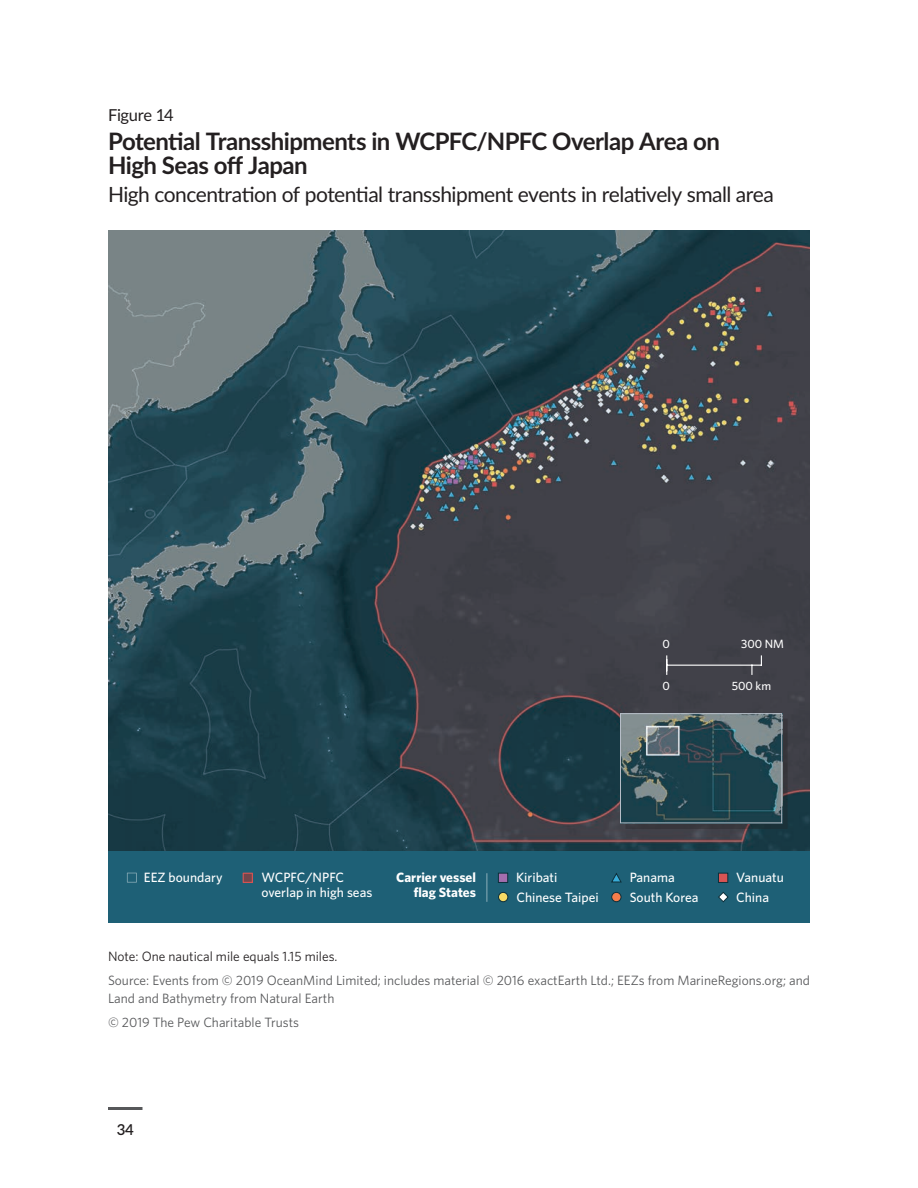
<style>
.page{position:relative;width:918px;height:1188px;background:#fff}
.page>*{position:absolute;margin:0;border:0;box-sizing:border-box;transform-origin:0 0}
.HED{font:700 24px/24px "Lato";letter-spacing:-.025em;color:#231f20}
.DEK{font:21px "Lato";letter-spacing:-.025em;color:#231f20}
.Figure{font:16.5px "Lato";letter-spacing:-.02em;color:#231f20}
.t1{font:600 15px "Lato";color:#231f20}
.Source{font:13.5px/18px "Whitney";color:#57585a}
.Body{font:500 13.5px/15px "Whitney";color:#fff}
.Source-2{font:13.5px "Whitney";color:#231f20}
.Body-2{font:700 13.5px "Whitney";color:#fff}
.Body-3{font:500 12px "Whitney";color:#fff}
</style>
<div class="page">
<hr style="left:108px;top:1107px;width:34px;height:3px;background:#57585a">
<img style="left:108px;top:230px;width:702px;height:621px">
<div style="left:625px;top:719px;width:163px;height:110px;background:#231f20;opacity:.3"></div>
<img style="left:622px;top:715px;width:158px;height:106px">
<div style="left:620px;top:713px;width:162px;height:110px;border:1px solid #b6bdc7"></div>
<hr style="left:667px;top:665px;width:94px;height:1px;background:#fff">
<svg style="left:751px;top:666px;width:2px;height:8px"></svg>
<svg style="left:666px;top:656px;width:1px;height:18px"></svg>
<div style="left:108px;top:851px;width:702px;height:71px;background:#1e6076"></div>
<svg style="left:127px;top:873px;width:10px;height:10px"></svg>
<div style="left:498px;top:873px;width:10px;height:10px;background:#a36eae;border:1px solid #0d303b"></div>
<svg style="left:611px;top:873px;width:11px;height:10px"></svg>
<div style="left:718px;top:873px;width:10px;height:10px;background:#d85454;border:1px solid #0d303b"></div>
<div style="left:499px;top:892px;width:9px;height:10px;background:#f6da65;border-radius:50%"></div>
<div style="left:498px;top:892px;width:10px;height:10px;border:1px solid #0d303b;border-radius:50%"></div>
<div style="left:612px;top:892px;width:9px;height:10px;background:#f47d4b;border-radius:50%"></div>
<div style="left:612px;top:892px;width:9px;height:10px;border:1px solid #0d303b;border-radius:50%"></div>
<svg style="left:718px;top:892px;width:10px;height:10px"></svg>
<svg style="left:487px;top:873px;width:1px;height:29px"></svg>
<svg style="left:243px;top:873px;width:10px;height:10px"></svg>
<p class="Figure" style="left:108px;top:103px;width:67px">Figure 14</p>
<p class="HED" style="left:108px;top:128px;width:614px">Potential Transshipments in WCPFC/NPFC Overlap Area on<br>High Seas off Japan</p>
<p class="DEK" style="left:108px;top:180px;width:668px">High concentration of potential transshipment events in relatively small area</p>
<p class="Body-3" style="left:662px;top:636px;width:9px">0</p>
<p class="Body-3" style="left:741px;top:636px;width:44px">300 NM</p>
<p class="Body-3" style="left:662px;top:678px;width:9px">0</p>
<p class="Body-3" style="left:732px;top:678px;width:41px">500 km</p>
<p class="Body" style="left:144px;top:870px;width:80px">EEZ boundary</p>
<p class="Body" style="left:261px;top:870px;width:112px">WCPFC/NPFC overlap in high seas</p>
<p class="Body-2" style="left:396px;top:869px;width:81px">Carrier vessel</p>
<p class="Body" style="left:516px;top:870px;width:43px">Kiribati</p>
<p class="Body-2" style="left:414px;top:884px;width:64px">flag States</p>
<p class="Body" style="left:630px;top:870px;width:47px">Panama</p>
<p class="Body" style="left:736px;top:870px;width:49px">Vanuatu</p>
<p class="Body" style="left:517px;top:889px;width:84px">Chinese Taipei</p>
<p class="Body" style="left:630px;top:889px;width:70px">South Korea</p>
<p class="Body" style="left:736px;top:889px;width:34px">China</p>
<p class="Source-2" style="left:108px;top:947px;width:231px">Note: One nautical mile equals 1.15 miles.</p>
<p class="Source" style="left:108px;top:971px;width:703px">Source: Events from © 2019 OceanMind Limited; includes material © 2016 exactEarth Ltd.; EEZs from MarineRegions.org; and<br>Land and Bathymetry from Natural Earth</p>
<p class="Source" style="left:108px;top:1013px;width:193px">© 2019 The Pew Charitable Trusts</p>
<p class="t1" style="left:117px;top:1119px;width:19px">34</p>
</div>
